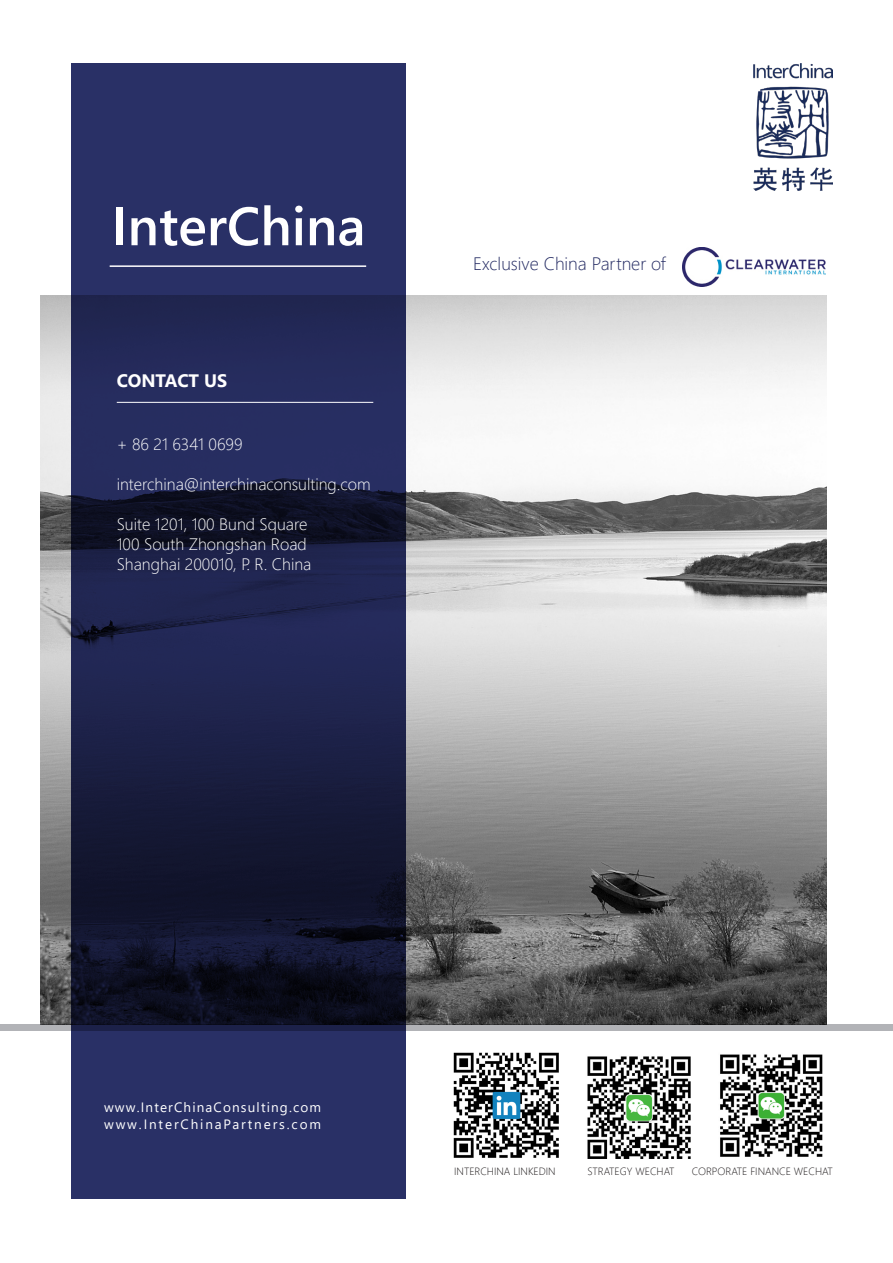
<style>
.page{position:relative;width:893px;height:1263px;background:#fff}
.page>*{position:absolute;margin:0;border:0;box-sizing:border-box;transform-origin:0 0}
.Page_Section_Title{font:600 54px "Segoe UI";color:#fff}
.t1{font:300 18px "Segoe UI";color:#232a62}
.t2{font:700 18px "Segoe UI";color:#fff}
.t3{font:300 16.5px "Segoe UI";color:#fff}
.Page_Section_Title-2{font:13.5px "Segoe UI";letter-spacing:.085em;color:#fff}
.Page_Section_Title-3{font:13.5px "Segoe UI";letter-spacing:.135em;color:#fff}
.t4{font:300 10.5px "Segoe UI";color:#231f20}
</style>
<div class="page">
<img style="left:40px;top:295px;width:787px;height:729px">
<svg style="left:72px;top:64px;width:334px;height:1135px;background:#1f254f"></svg>
<svg style="left:0;top:1024px;width:893px;height:7px;background:#6f7181"></svg>
<hr style="left:110px;top:265px;width:256px;height:2px;background:#fff">
<img style="left:453px;top:1052px;width:106px;height:106px">
<img style="left:720px;top:1054px;width:103px;height:103px">
<img style="left:587px;top:1056px;width:104px;height:103px">
<img style="left:682px;top:247px;width:143px;height:40px">
<hr style="left:117px;top:402px;width:256px;height:1px;background:#fff">
<img style="left:754px;top:63px;width:78px;height:127px">
<p class="Page_Section_Title" style="left:112px;top:175px;width:255px">InterChina</p>
<p class="t2" style="left:117px;top:364px;width:112px">CONTACT US</p>
<p class="t3" style="left:117px;top:429px;width:127px">+ 86 21 6341 0699</p>
<p class="t3" style="left:117px;top:469px;width:255px">interchina@interchinaconsulting.com</p>
<p class="t3" style="left:117px;top:508px;width:192px">Suite 1201, 100 Bund Square</p>
<p class="t3" style="left:117px;top:528px;width:192px">100 South Zhongshan Road</p>
<p class="t3" style="left:117px;top:549px;width:196px">Shanghai 200010, P. R. China</p>
<p class="t1" style="left:473px;top:247px;width:194px">Exclusive China Partner of</p>
<p class="Page_Section_Title-2" style="left:104px;top:1095px;width:219px">www.InterChinaConsulting.com</p>
<p class="Page_Section_Title-3" style="left:104px;top:1111px;width:219px">www.InterChinaPartners.com</p>
<p class="t4" style="left:454px;top:1162px;width:103px">INTERCHINA LINKEDIN</p>
<p class="t4" style="left:587px;top:1162px;width:89px">STRATEGY WECHAT</p>
<p class="t4" style="left:692px;top:1162px;width:143px">CORPORATE FINANCE WECHAT</p>
</div>
